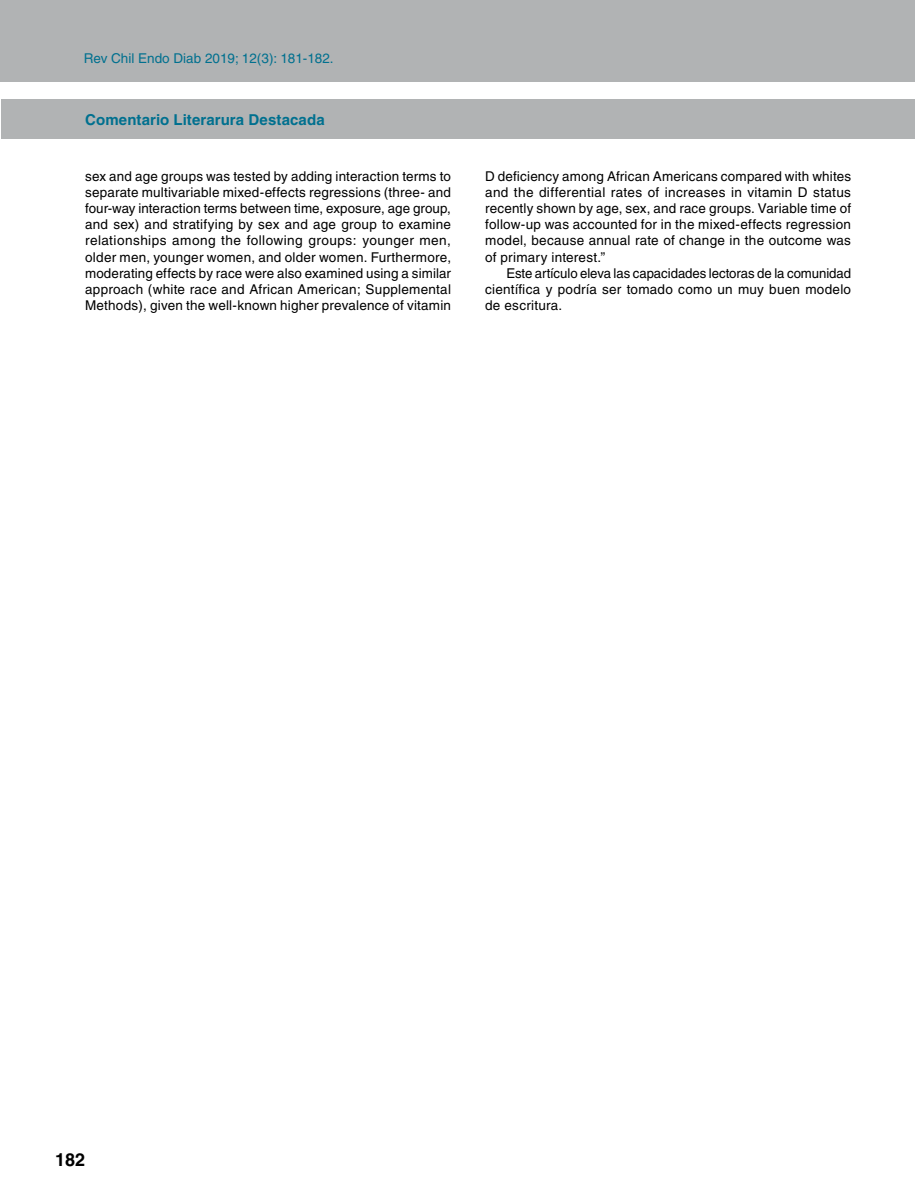
<style>
.page{position:relative;width:915px;height:1191px;background:#fff}
.page>*{position:absolute;margin:0;border:0;box-sizing:border-box;transform-origin:0 0}
.t1{font:700 18px "Helvetica";color:#000}
.t2{font:700 15px "Helvetica";letter-spacing:.005em;color:#00708f}
.t3{font:13.5px/16.2px "Helvetica";letter-spacing:.015em;color:#000;text-align:justify}
.t4{font:13.5px "Helvetica";color:#00708f}
</style>
<div class="page">
<div style="left:0;top:0;width:914px;height:81px;background:#b1b3b4"></div>
<div style="left:1px;top:99px;width:913px;height:40px;background:#b1b3b4"></div>
<p class="t4" style="left:84px;top:51px;width:251px">Rev Chil Endo Diab 2019; 12(3): 181-182.</p>
<p class="t2" style="left:85px;top:110px;width:241px">Comentario Literarura Destacada</p>
<p class="t3" style="left:85px;top:168px;width:367px">sex and age groups was tested by adding interaction terms to separate multivariable mixed-effects regressions (three- and four-way interaction terms between time, exposure, age group, and sex) and stratifying by sex and age group to examine relationships among the following groups: younger men, older men, younger women, and older women. Furthermore, moderating effects by race were also examined using a similar approach (white race and African American; Supplemental Methods), given the well-known higher prevalence of vitamin</p>
<p class="t3" style="left:485px;top:168px;width:367px">D deficiency among African Americans compared with whites and the differential rates of increases in vitamin D status recently shown by age, sex, and race groups. Variable time of follow-up was accounted for in the mixed-effects regression model, because annual rate of change in the outcome was of primary interest.”</p>
<p class="t3" style="left:485px;top:265px;width:367px;text-indent:21px">Este artículo eleva las capacidades lectoras de la comunidad científica y podría ser tomado como un muy buen modelo de escritura.</p>
<h1 class="t1" style="left:55px;top:1148px;width:31px">182</h1>
</div>
